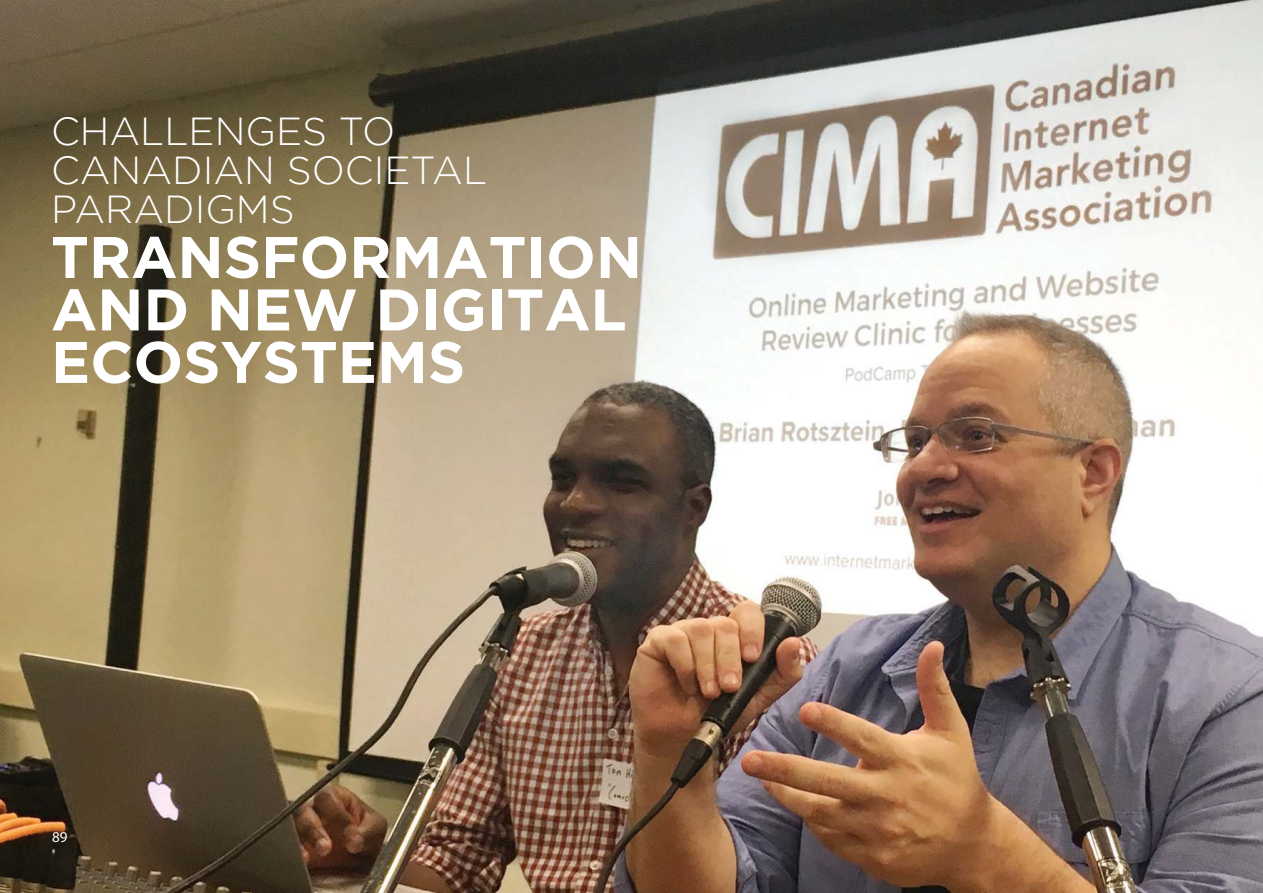
<style>
.page{position:relative;width:1263px;height:893px;background:#fff}
.page>*{position:absolute;margin:0;border:0;box-sizing:border-box;transform-origin:0 0}
.t1{font:700 58.5px/52.5px "Gotham";color:#fff}
.t2{font:300 39px/39px "Gotham";color:#fff}
.t3{font:15px "Myriad Pro";color:#fff}
</style>
<div class="page">
<img style="left:0;top:0;width:1263px;height:893px">
<p class="t2" style="left:51px;top:111px;width:438px">CHALLENGES TO<br>CANADIAN SOCIETAL<br>PARADIGMS</p>
<h1 class="t1" style="left:51px;top:235px;width:592px">TRANSFORMATION<br>AND NEW DIGITAL<br>ECOSYSTEMS</h1>
<p class="t3" style="left:52px;top:828px;width:17px">89</p>
</div>
